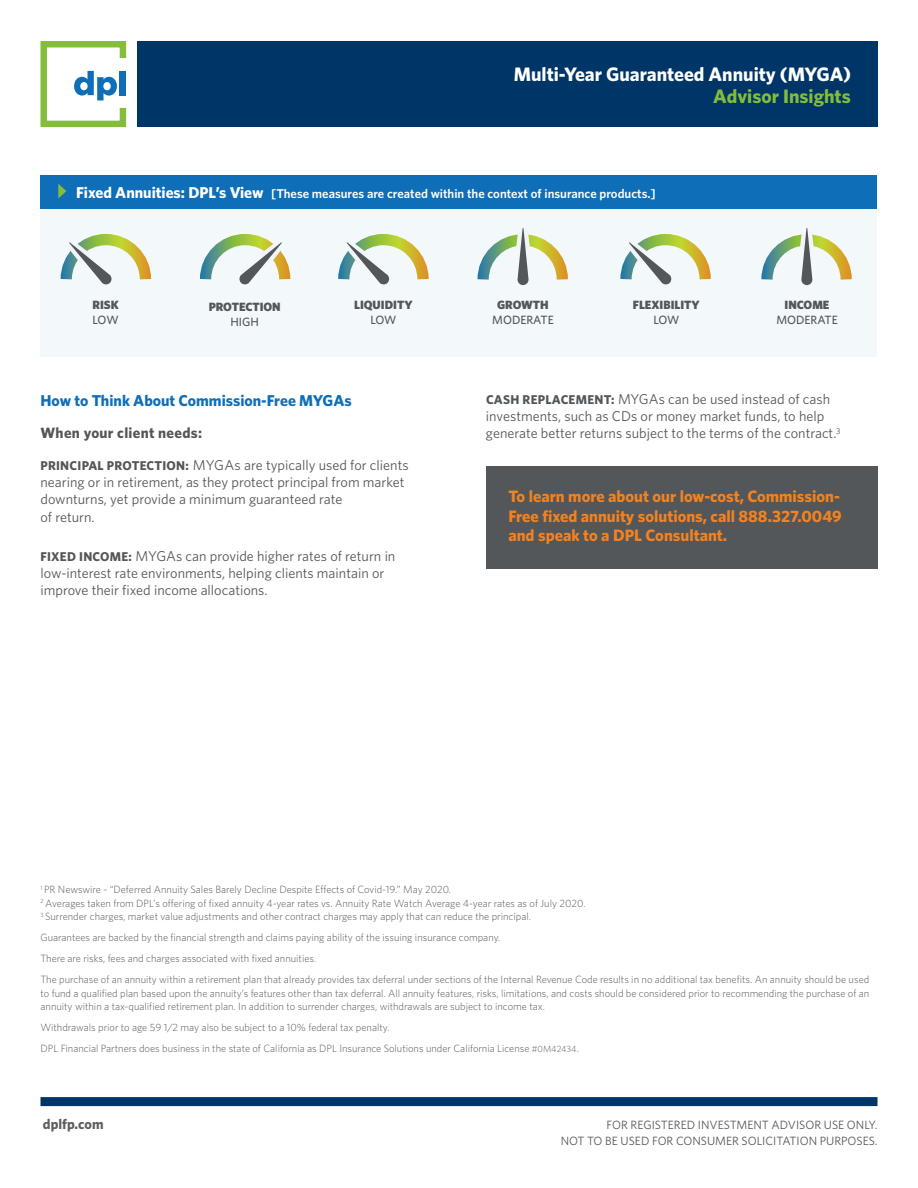
<style>
.page{position:relative;width:918px;height:1188px;background:#fff}
.page>*{position:absolute;margin:0;border:0;box-sizing:border-box;transform-origin:0 0}
.t1{font:700 19.5px "Whitney";color:#fff}
.t2{font:700 19.5px "Whitney";color:#84bc3b}
.t3{font:700 16.5px/19.5px "Whitney";color:#f58220;text-align:justify}
.t4{font:700 15.75px "Whitney";color:#0f6eb8}
.t5{font:700 15px "Whitney";letter-spacing:.02em;color:#535759}
.t6{font:14.25px/17.2px "Whitney";color:#535759}
.t7{font:700 14.25px "Whitney";color:#5f5f62}
.t8{font:600 12.75px "Whitney";color:#fff}
.t9{font:12px/16.5px "Whitney";color:#535759;text-align:right}
.t10{font:900 12px "Whitney";color:#535759}
.t11{font:500 12px "Whitney";color:#535759}
.t12{font:300 10.5px/13.5px "Whitney";color:#535759}
.s1{font-weight:700;font-size:15.75px}
.s2{font-weight:700;font-size:12.75px}
.s3{font-size:9px}
</style>
<div class="page">
<div style="left:137px;top:41px;width:741px;height:86px;background:#003667"></div>
<svg style="left:40px;top:41px;width:87px;height:87px"></svg>
<div style="left:120px;top:71px;width:6px;height:24px;background:#0f6eb8"></div>
<div style="left:40px;top:1097px;width:838px;height:9px;background:#003667"></div>
<div style="left:486px;top:466px;width:392px;height:103px;background:#535759"></div>
<div style="left:40px;top:182px;width:838px;height:175px;background:#f3f8fb"></div>
<svg style="left:200px;top:234px;width:91px;height:51px"></svg>
<svg style="left:60px;top:234px;width:91px;height:51px"></svg>
<svg style="left:620px;top:234px;width:91px;height:51px"></svg>
<svg style="left:338px;top:234px;width:91px;height:51px"></svg>
<svg style="left:761px;top:228px;width:91px;height:58px"></svg>
<svg style="left:477px;top:228px;width:91px;height:57px"></svg>
<div style="left:40px;top:176px;width:838px;height:33px;background:#0f6eb8"></div>
<svg style="left:58px;top:184px;width:8px;height:14px"></svg>
<h1 class="t1" style="left:514px;top:62px;width:339px">Multi-Year Guaranteed Annuity (MYGA)</h1>
<h1 class="t2" style="left:713px;top:84px;width:139px">Advisor Insights</h1>
<p class="t8" style="left:76px;top:186px;width:581px"><span class="s1">Fixed Annuities: DPL’s View</span> [These measures are created within the context of insurance products.]</p>
<p class="t10" style="left:92px;top:297px;width:28px">RISK</p>
<p class="t11" style="left:93px;top:312px;width:27px">LOW</p>
<p class="t10" style="left:209px;top:300px;width:74px">PROTECTION</p>
<p class="t11" style="left:230px;top:315px;width:30px">HIGH</p>
<p class="t10" style="left:354px;top:297px;width:60px">LIQUIDITY</p>
<p class="t11" style="left:370px;top:312px;width:27px">LOW</p>
<p class="t10" style="left:497px;top:298px;width:53px">GROWTH</p>
<p class="t11" style="left:492px;top:313px;width:63px">MODERATE</p>
<p class="t10" style="left:633px;top:298px;width:69px">FLEXIBILITY</p>
<p class="t11" style="left:653px;top:313px;width:27px">LOW</p>
<p class="t10" style="left:785px;top:298px;width:47px">INCOME</p>
<p class="t11" style="left:776px;top:313px;width:63px">MODERATE</p>
<h3 class="t4" style="left:40px;top:391px;width:313px">How to Think About Commission-Free MYGAs</h3>
<h3 class="t5" style="left:40px;top:424px;width:163px">When your client needs:</h3>
<h3 class="t6" style="left:40px;top:456px;width:370px"><span class="s2">PRINCIPAL PROTECTION:</span> MYGAs are typically used for clients nearing or in retirement, as they protect principal from market downturns, yet provide a minimum guaranteed rate<br>of return.</h3>
<h3 class="t6" style="left:40px;top:547px;width:356px"><span class="s2">FIXED INCOME:</span> MYGAs can provide higher rates of return in low-interest rate environments, helping clients maintain or improve their fixed income allocations.</h3>
<h3 class="t6" style="left:486px;top:390px;width:356px"><span class="s2">CASH REPLACEMENT:</span> MYGAs can be used instead of cash investments, such as CDs or money market funds, to help generate better returns subject to the terms of the contract.<sup>3</sup></h3>
<h2 class="t3" style="left:508px;top:486px;width:335px">To learn more about our low-cost, Commission-Free fixed annuity solutions, call 888.327.0049 and speak to a DPL Consultant.</h2>
<p class="t12" style="left:40px;top:883px;width:547px"><sup>1</sup> PR Newswire - “Deferred Annuity Sales Barely Decline Despite Effects of Covid-19.” May 2020.<br><sup>2</sup> Averages taken from DPL’s offering of fixed annuity 4-year rates vs. Annuity Rate Watch Average 4-year rates as of July 2020.<br><sup>3</sup> Surrender charges, market value adjustments and other contract charges may apply that can reduce the principal.</p>
<p class="t12" style="left:40px;top:927px;width:830px;line-height:21px">Guarantees are backed by the financial strength and claims paying ability of the issuing insurance company.<br>There are risks, fees and charges associated with fixed annuities.<br>The purchase of an annuity within a retirement plan that already provides tax deferral under sections of the Internal Revenue Code results in no additional tax benefits. An annuity should be used</p>
<p class="t12" style="left:40px;top:986px;width:830px">to fund a qualified plan based upon the annuity’s features other than tax deferral. All annuity features, risks, limitations, and costs should be considered prior to recommending the purchase of an annuity within a tax-qualified retirement plan. In addition to surrender charges, withdrawals are subject to income tax.</p>
<p class="t12" style="left:40px;top:1017px;width:540px;line-height:21px">Withdrawals prior to age 59 1/2 may also be subject to a 10% federal tax penalty.<br>DPL Financial Partners does business in the state of California as DPL Insurance Solutions under California License <span class="s3">#0M42434</span>.</p>
<h3 class="t7" style="left:43px;top:1115px;width:62px">dplfp.com</h3>
<p class="t9" style="left:561px;top:1116px;width:318px">FOR REGISTERED INVESTMENT ADVISOR USE ONLY.<br>NOT TO BE USED FOR CONSUMER SOLICITATION PURPOSES.</p>
</div>
